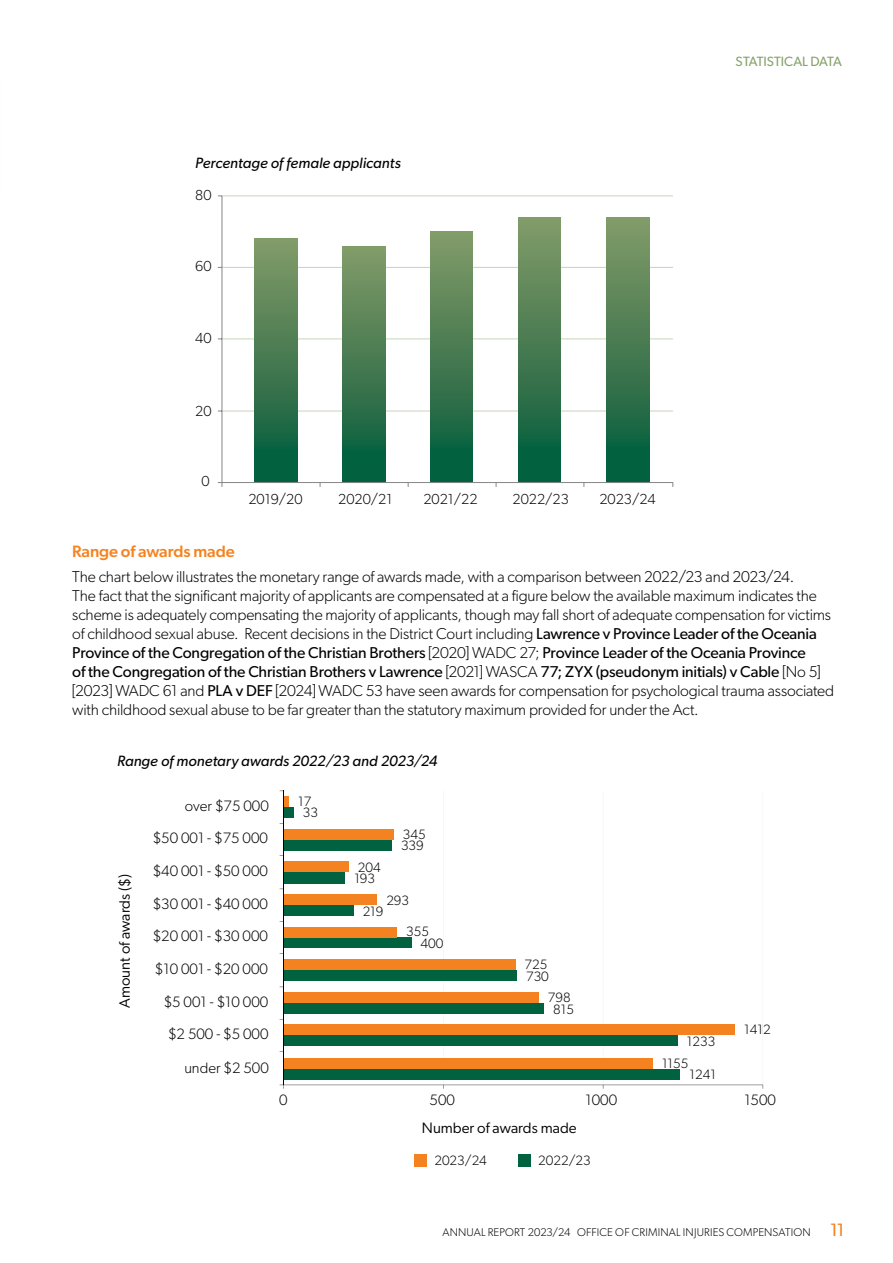
<style>
.page{position:relative;width:893px;height:1263px;background:#fff}
.page>*{position:absolute;margin:0;border:0;box-sizing:border-box;transform-origin:0 0}
.t1{font:500 16.5px "Gibson";letter-spacing:-.01em;color:#f58320}
.t2{font:300 15.75px/18.9px "Gibson";letter-spacing:-.01em;color:#000}
.t3{font:300 15.15px "Gibson";color:#000}
.t4{font:15.15px "Gibson";color:#000}
.t5{font:italic 15px "Gibson";letter-spacing:.005em;color:#000}
.t6{font:300 14.55px "Gibson";color:#000}
.t7{font:300 13.5px "Gibson";color:#000}
.t8{font:13.5px "Gibson";letter-spacing:-.005em;color:#89a26d}
.t9{font:300 11.25px "Gibson";letter-spacing:.015em;color:#000}
.s1{font-weight:400}
.s2{font-weight:400;font-size:18px;color:#f58320}
</style>
<div class="page">
<hr style="left:222px;top:411px;width:451px;height:1px;background:#c8d4ba">
<hr style="left:222px;top:338px;width:451px;height:1px;background:#c8d4ba">
<hr style="left:222px;top:267px;width:451px;height:1px;background:#c8d4ba">
<div style="left:606px;top:217px;width:43px;height:265px;background:linear-gradient(to bottom,#879a68,#005b3b)"></div>
<div style="left:518px;top:217px;width:43px;height:265px;background:linear-gradient(to bottom,#879a68,#005b3b)"></div>
<div style="left:430px;top:232px;width:43px;height:250px;background:linear-gradient(to bottom,#879a68,#005b3b)"></div>
<div style="left:343px;top:246px;width:42px;height:236px;background:linear-gradient(to bottom,#879a68,#005b3b)"></div>
<div style="left:254px;top:239px;width:44px;height:243px;background:linear-gradient(to bottom,#879a68,#005b3b)"></div>
<hr style="left:222px;top:196px;width:1px;height:286px;background:#868686">
<hr style="left:222px;top:482px;width:451px;height:1px;background:#868686">
<svg style="left:218px;top:482px;width:5px;height:5px"></svg>
<div style="left:414px;top:1154px;width:13px;height:13px;background:#f58220"></div>
<div style="left:518px;top:1154px;width:13px;height:13px;background:#016240"></div>
<hr style="left:763px;top:1034px;width:1px;height:51px;background:#ebeee6">
<hr style="left:603px;top:791px;width:1px;height:294px;background:#ebeee6">
<hr style="left:443px;top:791px;width:1px;height:294px;background:#ebeee6">
<hr style="left:763px;top:791px;width:1px;height:234px;background:#ebeee6">
<hr style="left:283px;top:1085px;width:480px;height:1px;background:#000">
<div style="left:284px;top:807px;width:10px;height:11px;background:#016240"></div>
<div style="left:284px;top:840px;width:108px;height:10px;background:#016240"></div>
<div style="left:284px;top:872px;width:61px;height:11px;background:#016240"></div>
<div style="left:284px;top:905px;width:70px;height:10px;background:#016240"></div>
<div style="left:284px;top:937px;width:128px;height:11px;background:#016240"></div>
<div style="left:284px;top:970px;width:233px;height:10px;background:#016240"></div>
<div style="left:284px;top:1003px;width:260px;height:10px;background:#016240"></div>
<div style="left:284px;top:1035px;width:394px;height:11px;background:#016240"></div>
<div style="left:284px;top:1069px;width:396px;height:10px;background:#016240"></div>
<div style="left:284px;top:796px;width:5px;height:11px;background:#f58220"></div>
<div style="left:284px;top:829px;width:110px;height:11px;background:#f58220"></div>
<div style="left:284px;top:861px;width:65px;height:11px;background:#f58220"></div>
<div style="left:284px;top:894px;width:93px;height:11px;background:#f58220"></div>
<div style="left:284px;top:927px;width:113px;height:10px;background:#f58220"></div>
<div style="left:284px;top:959px;width:232px;height:11px;background:#f58220"></div>
<div style="left:284px;top:992px;width:255px;height:11px;background:#f58220"></div>
<div style="left:284px;top:1025px;width:451px;height:10px;background:#f58220"></div>
<div style="left:284px;top:1058px;width:369px;height:11px;background:#f58220"></div>
<hr style="left:283px;top:791px;width:1px;height:294px;background:#000">
<p class="t5" style="left:195px;top:153px;width:207px">Percentage of female applicants</p>
<p class="t6" style="left:195px;top:187px;width:18px">80</p>
<p class="t6" style="left:195px;top:258px;width:18px">60</p>
<p class="t6" style="left:195px;top:329px;width:18px">40</p>
<p class="t6" style="left:195px;top:402px;width:18px">20</p>
<p class="t6" style="left:202px;top:472px;width:10px">0</p>
<p class="t6" style="left:248px;top:491px;width:56px">2019/20</p>
<p class="t6" style="left:338px;top:491px;width:56px">2020/21</p>
<p class="t6" style="left:423px;top:491px;width:56px">2021/22</p>
<p class="t6" style="left:513px;top:491px;width:58px">2022/23</p>
<p class="t6" style="left:599px;top:491px;width:58px">2023/24</p>
<p class="t8" style="left:736px;top:53px;width:108px">STATISTICAL DATA</p>
<p class="t1" style="left:72px;top:542px;width:164px">Range of awards made</p>
<p class="t2" style="left:72px;top:567px;width:763px">The chart below illustrates the monetary range of awards made, with a comparison between 2022/23 and 2023/24.<br>The fact that the significant majority of applicants are compensated at a figure below the available maximum indicates the scheme is adequately compensating the majority of applicants, though may fall short of adequate compensation for victims of childhood sexual abuse. Recent decisions in the District Court including <span class="s1">Lawrence v Province Leader of the Oceania Province of the Congregation of the Christian Brothers</span> [2020] WADC 27; <span class="s1">Province Leader of the Oceania Province<br>of the Congregation of the Christian Brothers v Lawrence</span> [2021] WASCA <span class="s1">77; ZYX (pseudonym initials) v Cable</span> [No 5] [2023] WADC 61 and <span class="s1">PLA v DEF</span> [2024] WADC 53 have seen awards for compensation for psychological trauma associated with childhood sexual abuse to be far greater than the statutory maximum provided for under the Act.</p>
<p class="t5" style="left:117px;top:751px;width:322px">Range of monetary awards 2022/23 and 2023/24</p>
<p class="t4" style="left:115px;top:1008px;width:135px;rotate:-90deg">Amount of awards ($)</p>
<p class="t3" style="left:185px;top:796px;width:85px">over $75 000</p>
<p class="t7" style="left:298px;top:794px;width:15px">17</p>
<p class="t7" style="left:303px;top:804px;width:17px">33</p>
<p class="t3" style="left:153px;top:829px;width:117px">$50 001 - $75 000</p>
<p class="t7" style="left:403px;top:826px;width:24px">345</p>
<p class="t7" style="left:401px;top:837px;width:24px">339</p>
<p class="t3" style="left:153px;top:862px;width:117px">$40 001 - $50 000</p>
<p class="t7" style="left:358px;top:859px;width:24px">204</p>
<p class="t7" style="left:354px;top:870px;width:22px">193</p>
<p class="t3" style="left:153px;top:894px;width:117px">$30 001 - $40 000</p>
<p class="t7" style="left:386px;top:892px;width:24px">293</p>
<p class="t7" style="left:363px;top:903px;width:22px">219</p>
<p class="t3" style="left:153px;top:927px;width:117px">$20 001 - $30 000</p>
<p class="t7" style="left:406px;top:924px;width:24px">355</p>
<p class="t7" style="left:421px;top:935px;width:24px">400</p>
<p class="t3" style="left:155px;top:960px;width:114px">$10 001 - $20 000</p>
<p class="t7" style="left:524px;top:956px;width:24px">725</p>
<p class="t7" style="left:526px;top:968px;width:24px">730</p>
<p class="t3" style="left:164px;top:992px;width:106px">$5 001 - $10 000</p>
<p class="t7" style="left:548px;top:989px;width:24px">798</p>
<p class="t7" style="left:553px;top:1001px;width:22px">815</p>
<p class="t3" style="left:168px;top:1025px;width:102px">$2 500 - $5 000</p>
<p class="t7" style="left:687px;top:1033px;width:30px">1233</p>
<p class="t7" style="left:744px;top:1021px;width:28px">1412</p>
<p class="t3" style="left:184px;top:1058px;width:86px">under $2 500</p>
<p class="t7" style="left:662px;top:1055px;width:28px">1155</p>
<p class="t7" style="left:689px;top:1066px;width:28px">1241</p>
<p class="t3" style="left:279px;top:1090px;width:10px">0</p>
<p class="t3" style="left:430px;top:1090px;width:27px">500</p>
<p class="t3" style="left:586px;top:1090px;width:33px">1000</p>
<p class="t3" style="left:744px;top:1090px;width:33px">1500</p>
<p class="t4" style="left:422px;top:1118px;width:156px">Number of awards made</p>
<p class="t7" style="left:434px;top:1153px;width:54px">2023/24</p>
<p class="t7" style="left:538px;top:1153px;width:54px">2022/23</p>
<p class="t9" style="left:442px;top:1225px;width:404px">ANNUAL REPORT 2023/24 OFFICE OF CRIMINAL INJURIES COMPENSATION <span class="s2">11</span></p>
</div>
